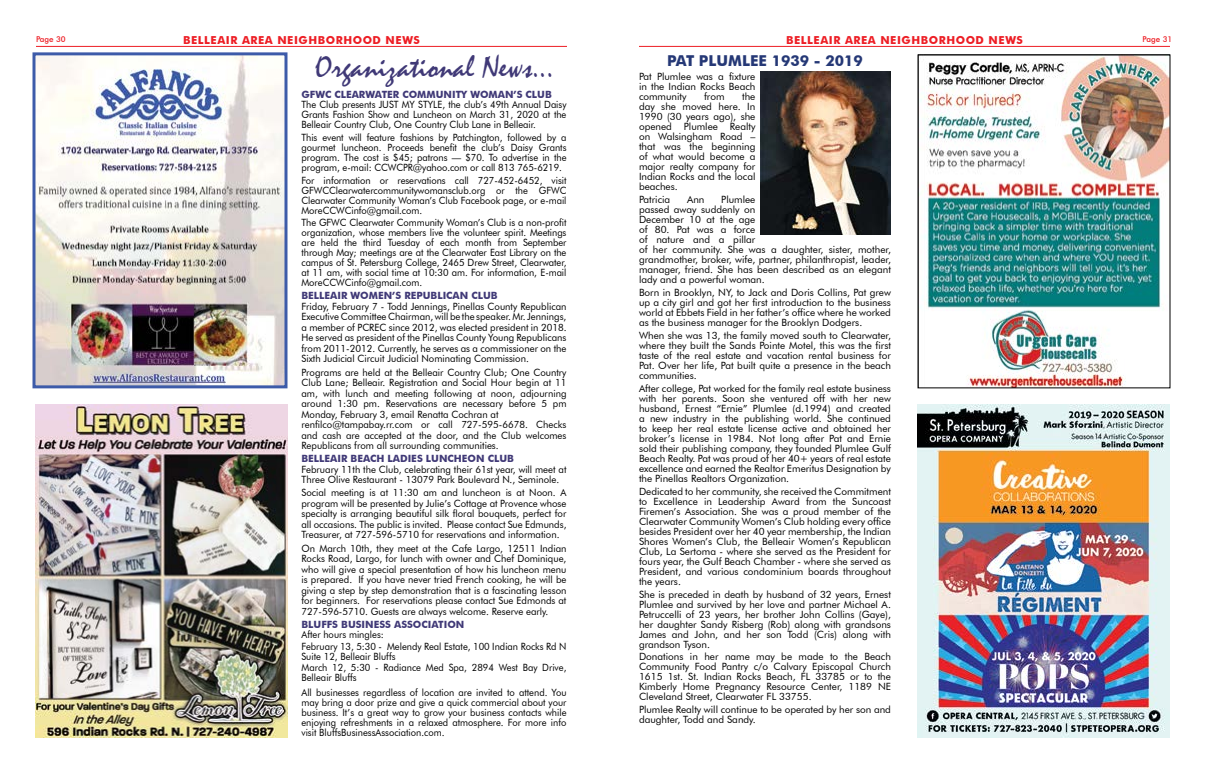
<style>
.page{position:relative;width:1206px;height:774px;background:#fff}
.page>*{position:absolute;margin:0;border:0;box-sizing:border-box;transform-origin:0 0}
.t1{font:32px "Mistral";color:#403977}
.t2{font:700 15px "Futura BT";color:#253876}
.t3{font:700 11px "Futura BT";letter-spacing:.05em;color:#ed1d24}
.t4{font:10px/10px "Futura BT";color:#000;text-align:justify}
.t5{font:10px/10.5px "Futura BT";color:#000;text-align:justify;scale:.96 1}
.t6{font:10px/10px "Futura BT";color:#000;text-align:justify;scale:.94 1}
.t7{font:700 10px "Futura BT";color:#403977}
.t8{font:500 8px "Futura BT";color:#ed1d24}
</style>
<div class="page">
<hr style="left:36px;top:46px;width:531px;height:1px;background:#ed1d24">
<hr style="left:639px;top:46px;width:531px;height:1px;background:#ed1d24">
<img style="left:36px;top:405px;width:251px;height:333px">
<img style="left:918px;top:405px;width:251px;height:333px">
<img style="left:36px;top:56px;width:248px;height:328px">
<div style="left:32px;top:52px;width:256px;height:336px;border:3px solid #3d5ba9"></div>
<img style="left:920px;top:56px;width:248px;height:330px">
<div style="left:918px;top:54px;width:252px;height:334px;border:1px solid #000"></div>
<img style="left:760px;top:71px;width:131px;height:163px">
<p class="t8" style="left:36px;top:34px;width:31px">Page 30</p>
<p class="t3" style="left:183px;top:34px;width:238px">BELLEAIR AREA NEIGHBORHOOD NEWS</p>
<p class="t3" style="left:786px;top:34px;width:238px">BELLEAIR AREA NEIGHBORHOOD NEWS</p>
<p class="t8" style="left:1143px;top:34px;width:31px">Page 31</p>
<h1 class="t1" style="left:315px;top:47px;width:240px">Organizational News...</h1>
<h2 class="t2" style="left:667px;top:51px;width:197px">PAT PLUMLEE 1939 - 2019</h2>
<p class="t4" style="left:639px;top:72px;width:118px">Pat Plumlee was a fixture in the Indian Rocks Beach community</p>
<p class="t7" style="left:302px;top:88px;width:252px">GFWC CLEARWATER COMMUNITY WOMAN’S CLUB</p>
<p class="t6" style="left:302px;top:99px;width:283px">The Club presents JUST MY STYLE, the club’s 49th Annual Daisy Grants Fashion Show and Luncheon on March 31, 2020 at the Belleair Country Club, One Country Club Lane in Belleair.</p>
<p class="t6" style="left:302px;top:132px;width:283px">This event will feature fashions by Patchington, followed by a gourmet luncheon. Proceeds benefit the club’s Daisy Grants program. The cost is $45; patrons — $70. To advertise in the program, e-mail: CCWCPR@yahoo.com or call 813 765-6219.</p>
<p class="t6" style="left:302px;top:175px;width:283px">For information or reservations call 727-452-6452, visit GFWCClearwatercommunitywomansclub.org or the GFWC Clearwater Community Woman’s Club Facebook page, or e-mail MoreCCWCinfo@gmail.com.</p>
<p class="t6" style="left:302px;top:218px;width:283px">The GFWC Clearwater Community Woman’s Club is a non-profit organization, whose members live the volunteer spirit. Meetings are held the third Tuesday of each month from September through May; meetings are at the Clearwater East Library on the campus of St. Petersburg College, 2465 Drew Street, Clearwater, at 11 am, with social time at 10:30 am. For information, E-mail MoreCCWCinfo@gmail.com.</p>
<p class="t7" style="left:302px;top:290px;width:198px">BELLEAIR WOMEN’S REPUBLICAN CLUB</p>
<p class="t5" style="left:302px;top:301px;width:278px">Friday, February 7 - Todd Jennings, Pinellas County Republican Executive Committee Chairman, will be the speaker. Mr. Jennings, a member of PCREC since 2012, was elected president in 2018.<br>He served as president of the Pinellas County Young Republicans from 2011-2012. Currently, he serves as a commissioner on the Sixth Judicial Circuit Judicial Nominating Commission.</p>
<p class="t5" style="left:302px;top:367px;width:278px;text-align:left">Programs are held at the Belleair Country Club; One Country Club Lane; Belleair. Registration and Social Hour begin at 11 am, with lunch and meeting following at noon, adjourning around 1:30 pm. Reservations are necessary before 5 pm Monday, February 3, email Renatta Cochran at renfilco@tampabay.rr.com or call 727-595-6678. Checks and cash are accepted at the door, and the Club welcomes Republicans from all surrounding communities.</p>
<p class="t7" style="left:302px;top:452px;width:214px">BELLEAIR BEACH LADIES LUNCHEON CLUB</p>
<p class="t5" style="left:302px;top:464px;width:278px">February 11th the Club, celebrating their 61st year, will meet at<br>Three Olive Restaurant - 13079 Park Boulevard N., Seminole.</p>
<p class="t5" style="left:302px;top:488px;width:278px">Social meeting is at 11:30 am and luncheon is at Noon. A program will be presented by Julie’s Cottage at Provence whose specialty is arranging beautiful silk floral bouquets, perfect for all occasions. The public is invited. Please contact Sue Edmunds, Treasurer, at 727-596-5710 for reservations and information.</p>
<p class="t5" style="left:302px;top:543px;width:278px">On March 10th, they meet at the Cafe Largo, 12511 Indian Rocks Road, Largo, for lunch with owner and Chef Dominique, who will give a special presentation of how his luncheon menu is prepared. If you have never tried French cooking, he will be giving a step by step demonstration that is a fascinating lesson for beginners. For reservations please contact Sue Edmonds at 727-596-5710. Guests are always welcome. Reserve early.</p>
<p class="t7" style="left:302px;top:619px;width:164px">BLUFFS BUSINESS ASSOCIATION</p>
<p class="t6" style="left:302px;top:629px;width:283px;line-height:11.4px">After hours mingles:<br>February 13, 5:30 - Melendy Real Estate, 100 Indian Rocks Rd N</p>
<p class="t6" style="left:302px;top:650px;width:283px;line-height:11.4px">Suite 12, Belleair Bluffs<br>March 12, 5:30 - Radiance Med Spa, 2894 West Bay Drive,</p>
<p class="t6" style="left:302px;top:670px;width:283px;line-height:14.5px">Belleair Bluffs<br>All businesses regardless of location are invited to attend. You</p>
<p class="t6" style="left:302px;top:697px;width:283px">may bring a door prize and give a quick commercial about your business. It’s a great way to grow your business contacts while enjoying refreshments in a relaxed atmosphere. For more info visit BluffsBusinessAssociation.com.</p>
<p class="t4" style="left:704px;top:92px;width:22px">from</p>
<p class="t4" style="left:639px;top:92px;width:118px;text-indent:103px">the day she moved here. In 1990 (30 years ago), she opened Plumlee Realty on Walsingham Road – that was the beginning of what would become a major realty company for Indian Rocks and the local beaches.</p>
<p class="t4" style="left:639px;top:195px;width:33px">Patricia</p>
<p class="t4" style="left:687px;top:195px;width:19px">Ann</p>
<p class="t4" style="left:639px;top:195px;width:254px;text-align:left;text-indent:82px">Plumlee<br>passed away suddenly on<br>December 10 at the age<br>of 80. Pat was a force<br>of nature and a pillar<br>of her community. She was a daughter, sister, mother, grandmother, broker, wife, partner, philanthropist, leader, manager, friend. She has been described as an elegant lady and a powerful woman.</p>
<p class="t4" style="left:639px;top:287px;width:254px">Born in Brooklyn, NY, to Jack and Doris Collins, Pat grew up a city girl and got her first introduction to the business world at Ebbets Field in her father’s office where he worked as the business manager for the Brooklyn Dodgers.</p>
<p class="t4" style="left:639px;top:330px;width:254px">When she was 13, the family moved south to Clearwater, where they built the Sands Pointe Motel, this was the first taste of the real estate and vacation rental business for Pat. Over her life, Pat built quite a presence in the beach communities.</p>
<p class="t4" style="left:639px;top:383px;width:254px">After college, Pat worked for the family real estate business with her parents. Soon she ventured off with her new husband, Ernest “Ernie” Plumlee (d.1994) and created a new industry in the publishing world. She continued to keep her real estate license active and obtained her broker’s license in 1984. Not long after Pat and Ernie sold their publishing company, they founded Plumlee Gulf Beach Realty. Pat was proud of her 40+ years of real estate excellence and earned the Realtor Emeritus Designation by the Pinellas Realtors Organization.</p>
<p class="t4" style="left:639px;top:486px;width:254px">Dedicated to her community, she received the Commitment to Excellence in Leadership Award from the Suncoast Firemen’s Association. She was a proud member of the Clearwater Community Women’s Club holding every office besides President over her 40 year membership, the Indian Shores Women’s Club, the Belleair Women’s Republican Club, La Sertoma - where she served as the President for fours year, the Gulf Beach Chamber - where she served as President, and various condominium boards throughout the years.</p>
<p class="t4" style="left:639px;top:589px;width:254px">She is preceded in death by husband of 32 years, Ernest Plumlee and survived by her love and partner Michael A.<br>Petruccelli of 23 years, her brother John Collins (Gaye), her daughter Sandy Risberg (Rob) along with grandsons James and John, and her son Todd (Cris) along with grandson Tyson.</p>
<p class="t4" style="left:639px;top:652px;width:254px">Donations in her name may be made to the Beach Community Food Pantry c/o Calvary Episcopal Church 1615 1st. St. Indian Rocks Beach, FL 33785 or to the Kimberly Home Pregnancy Resource Center, 1189 NE Cleveland Street, Clearwater FL 33755.</p>
<p class="t4" style="left:639px;top:705px;width:254px">Plumlee Realty will continue to be operated by her son and daughter, Todd and Sandy.</p>
</div>
